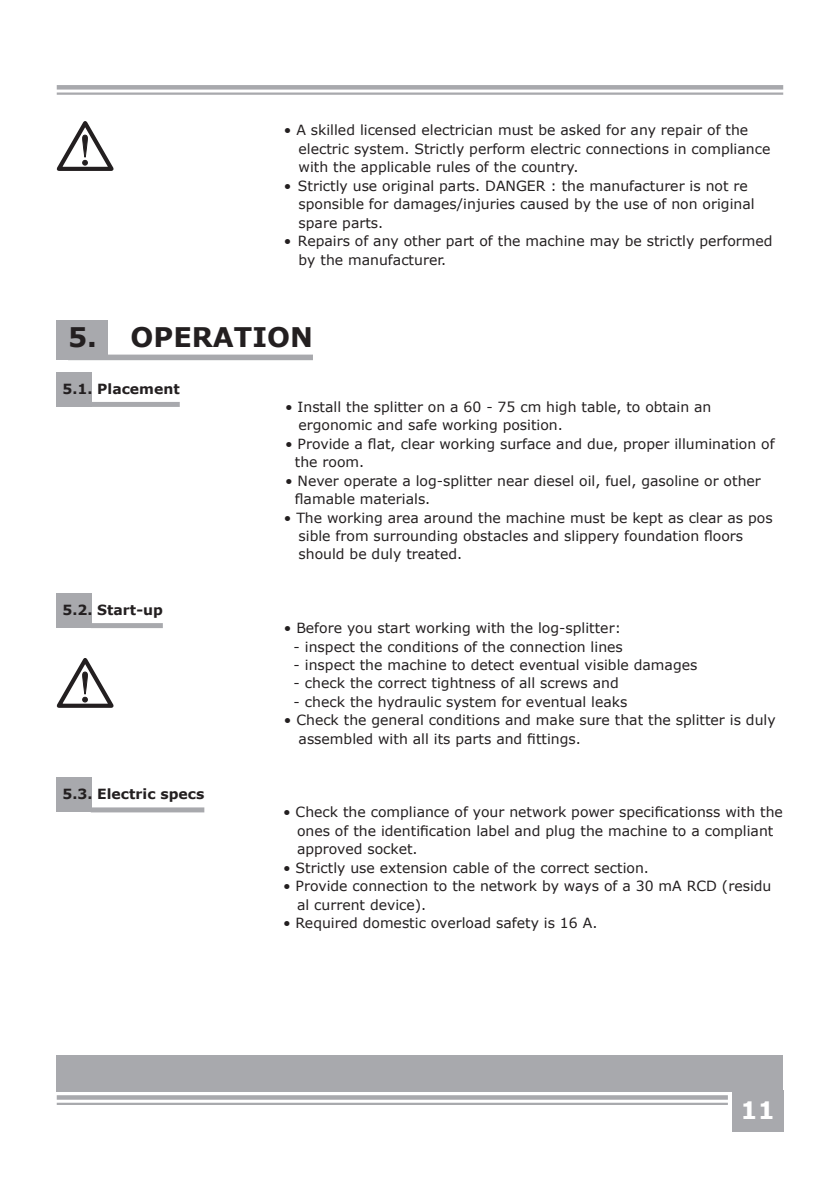
<style>
.page{position:relative;width:840px;height:1191px;background:#fff}
.page>*{position:absolute;margin:0;border:0;box-sizing:border-box;transform-origin:0 0}
.t1{font:700 27px "Verdana";color:#231f20}
.t2{font:700 24px "Verdana";color:#fff}
.t3{font:14px/18.4px "Verdana";color:#231f20}
.t4{font:700 14px "Verdana";color:#231f20}
</style>
<div class="page">
<div style="left:57px;top:1054px;width:725px;height:37px;background:#a8a9ad"></div>
<svg style="left:57px;top:1095px;width:670px;height:4px;background:#acadb1"></svg>
<hr style="left:57px;top:1102px;width:670px;height:3px;background:#a8a9ad">
<div style="left:57px;top:85px;width:725px;height:5px;background:#a8a9ad"></div>
<hr style="left:57px;top:92px;width:725px;height:3px;background:#a8a9ad">
<div style="left:731px;top:1090px;width:51px;height:41px;background:#a8a9ad"></div>
<div style="left:57px;top:777px;width:35px;height:34px;background:#a8a9ad"></div>
<div style="left:57px;top:373px;width:35px;height:34px;background:#a8a9ad"></div>
<div style="left:57px;top:594px;width:35px;height:34px;background:#a8a9ad"></div>
<div style="left:91px;top:402px;width:89px;height:5px;background:#a8a9ad"></div>
<div style="left:91px;top:623px;width:72px;height:5px;background:#a8a9ad"></div>
<div style="left:91px;top:807px;width:113px;height:5px;background:#a8a9ad"></div>
<svg style="left:56px;top:121px;width:58px;height:50px"></svg>
<div style="left:57px;top:320px;width:51px;height:40px;background:#a8a9ad"></div>
<div style="left:68px;top:354px;width:245px;height:6px;background:#a8a9ad"></div>
<svg style="left:56px;top:658px;width:58px;height:50px"></svg>
<p class="t3" style="left:298px;top:121px;width:473px;text-indent:-15px">• A skilled licensed electrician must be asked for any repair of the electric system. Strictly perform electric connections in compliance with the applicable rules of the country.</p>
<p class="t3" style="left:298px;top:176px;width:457px;text-indent:-15px">• Strictly use original parts. DANGER : the manufacturer is not re sponsible for damages/injuries caused by the use of non original spare parts.</p>
<p class="t3" style="left:298px;top:232px;width:475px;text-indent:-15px">• Repairs of any other part of the machine may be strictly performed by the manufacturer.</p>
<h1 class="t1" style="left:68px;top:318px;width:246px">5. OPERATION</h1>
<p class="t4" style="left:62px;top:378px;width:119px">5.1. Placement</p>
<p class="t4" style="left:62px;top:599px;width:102px">5.2. Start-up</p>
<p class="t4" style="left:62px;top:784px;width:143px">5.3. Electric specs</p>
<p class="t3" style="left:298px;top:397px;width:414px;text-indent:-13px">• Install the splitter on a 60 - 75 cm high table, to obtain an ergonomic and safe working position.</p>
<p class="t3" style="left:295px;top:434px;width:481px;text-indent:-10px">• Provide a flat, clear working surface and due, proper illumination of the room.</p>
<p class="t3" style="left:295px;top:471px;width:467px;text-indent:-10px">• Never operate a log-splitter near diesel oil, fuel, gasoline or other flamable materials.</p>
<p class="t3" style="left:298px;top:508px;width:475px;text-indent:-15px">• The working area around the machine must be kept as clear as pos sible from surrounding obstacles and slippery foundation floors should be duly treated.</p>
<p class="t3" style="left:283px;top:618px;width:338px">• Before you start working with the log-splitter:</p>
<p class="t3" style="left:293px;top:637px;width:330px">- inspect the conditions of the connection lines</p>
<p class="t3" style="left:293px;top:655px;width:405px">- inspect the machine to detect eventual visible damages</p>
<p class="t3" style="left:293px;top:674px;width:326px">- check the correct tightness of all screws and</p>
<p class="t3" style="left:293px;top:692px;width:335px">- check the hydraulic system for eventual leaks</p>
<p class="t3" style="left:298px;top:711px;width:478px;text-indent:-15px">• Check the general conditions and make sure that the splitter is duly assembled with all its parts and fittings.</p>
<p class="t3" style="left:297px;top:803px;width:487px;text-indent:-14px">• Check the compliance of your network power specificationss with the ones of the identification label and plug the machine to a compliant approved socket.</p>
<p class="t3" style="left:283px;top:858px;width:367px">• Strictly use extension cable of the correct section.</p>
<p class="t3" style="left:297px;top:876px;width:475px;text-indent:-14px">• Provide connection to the network by ways of a 30 mA RCD (residu al current device).</p>
<p class="t3" style="left:283px;top:913px;width:316px">• Required domestic overload safety is 16 A.</p>
<h2 class="t2" style="left:740px;top:1092px;width:36px">11</h2>
</div>
